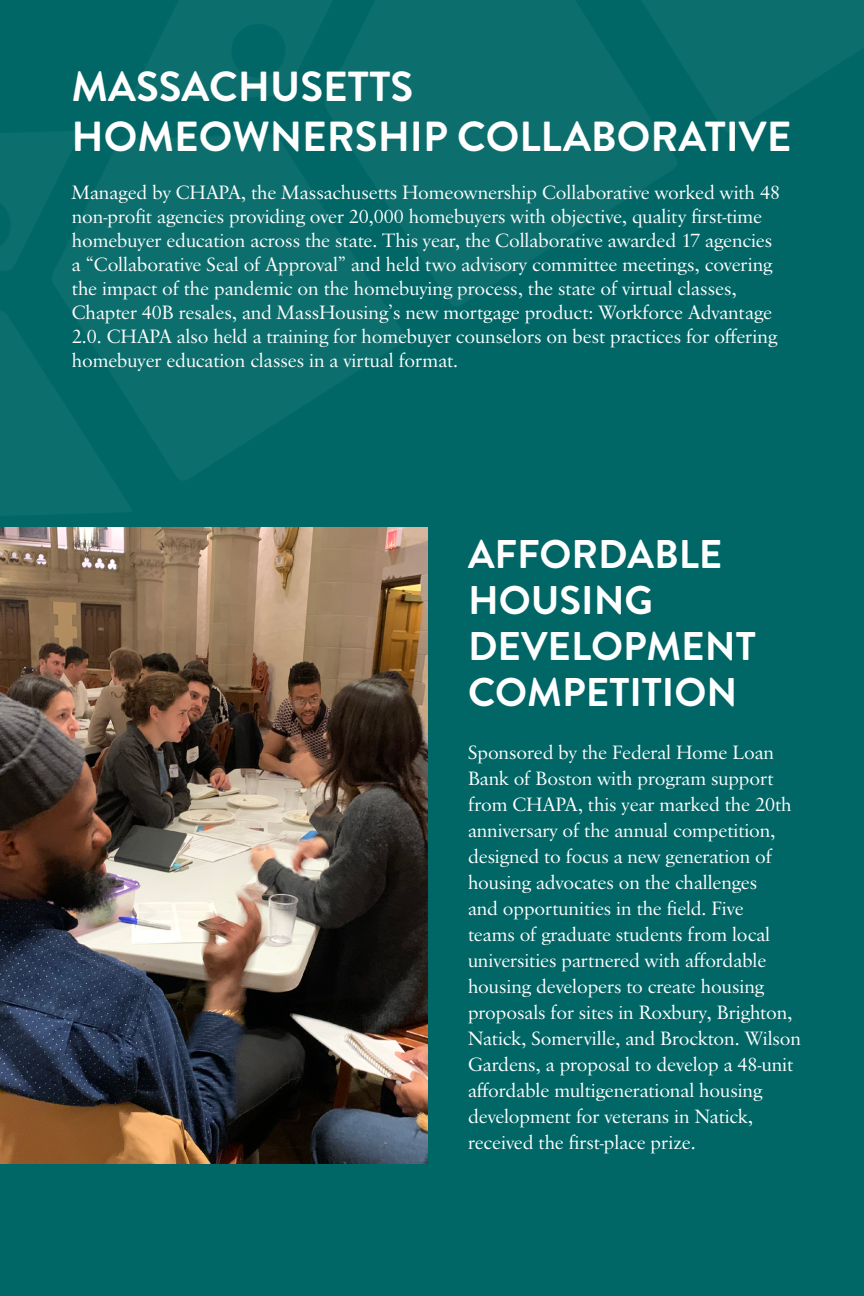
<style>
.page{position:relative;width:864px;height:1296px;background:#066}
.page>*{position:absolute;margin:0;border:0;box-sizing:border-box;transform-origin:0 0}
.t1{font:700 42px/50.4px "Brandon Grotesque";color:#fff}
.t2{font:700 40px/46px "Brandon Grotesque";color:#fff}
.t3{font:20px/26px "Savoy";color:#fff}
</style>
<div class="page">
<img style="left:0;top:603px;width:428px;height:560px">
<img style="left:0;top:0;width:864px;height:603px">
<h1 class="t1" style="left:72px;top:62px;width:722px">MASSACHUSETTS<br>HOMEOWNERSHIP COLLABORATIVE</h1>
<p class="t3" style="left:72px;top:181px;width:710px;line-height:24px">Managed by CHAPA, the Massachusetts Homeownership Collaborative worked with 48 non-profit agencies providing over 20,000 homebuyers with objective, quality first-time homebuyer education across the state. This year, the Collaborative awarded 17 agencies a “Collaborative Seal of Approval” and held two advisory committee meetings, covering the impact of the pandemic on the homebuying process, the state of virtual classes, Chapter 40B resales, and MassHousing’s new mortgage product: Workforce Advantage 2.0. CHAPA also held a training for homebuyer counselors on best practices for offering homebuyer education classes in a virtual format.</p>
<h2 class="t2" style="left:468px;top:532px;width:289px">AFFORDABLE<br>HOUSING<br>DEVELOPMENT<br>COMPETITION</h2>
<p class="t3" style="left:468px;top:741px;width:334px">Sponsored by the Federal Home Loan Bank of Boston with program support from CHAPA, this year marked the 20th anniversary of the annual competition, designed to focus a new generation of housing advocates on the challenges<br>and opportunities in the field. Five<br>teams of graduate students from local universities partnered with affordable housing developers to create housing proposals for sites in Roxbury, Brighton, Natick, Somerville, and Brockton. Wilson Gardens, a proposal to develop a 48-unit affordable multigenerational housing development for veterans in Natick, received the first-place prize.</p>
</div>
